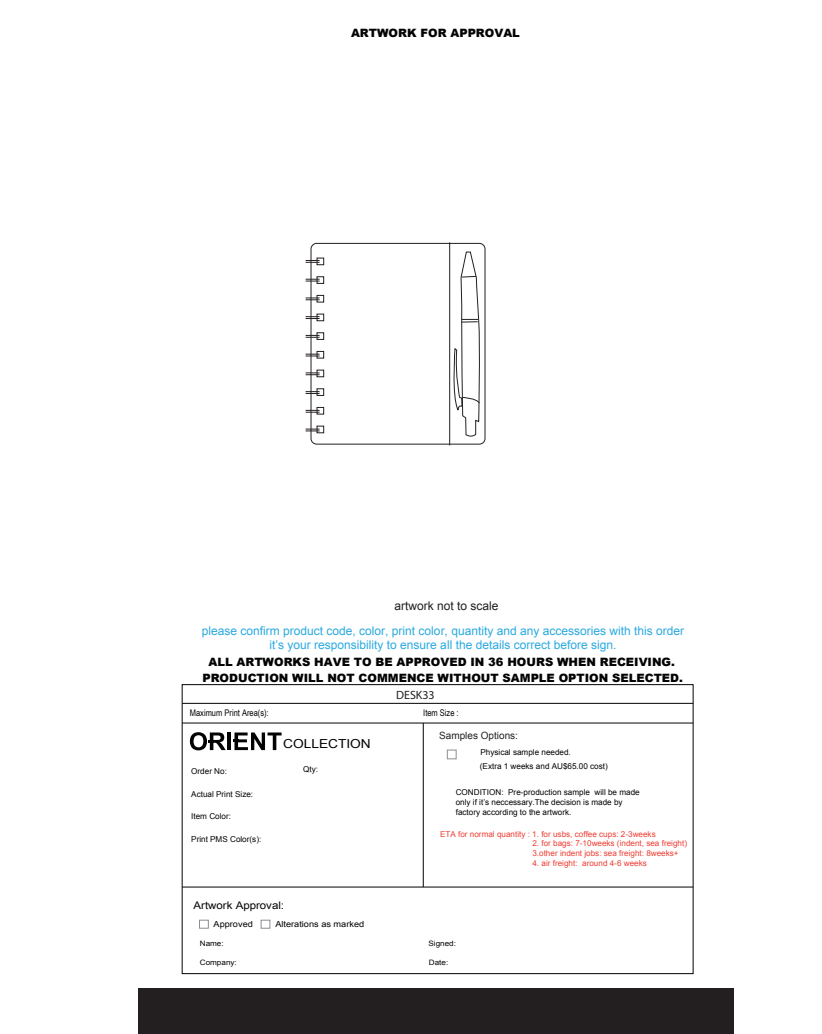
<style>
.page{position:relative;width:822px;height:1034px;background:#fff}
.page>*{position:absolute;margin:0;border:0;box-sizing:border-box;transform-origin:0 0}
.t1{font:12.4px "Arial";color:#030303;scale:1.1 1}
.t2{font:12px/14.4px "Arial";color:#2aa9e0;text-align:center}
.t3{font:12px "Arial";color:#211e1e}
.t4{font:12px "Myriad";color:#231f20}
.t5{font:900 11.5px "Arial";color:#030303}
.t6{font:10.5px "Arial";color:#030303;scale:1.1 1}
.t7{font:10px "Arial";color:#231f20}
.t8{font:9.2px "Arial Narrow";color:#030303}
.t9{font:8.4px "Arial";color:#030303;scale:1.1 1}
.t10{font:8.1px/9.8px "Arial";color:#030303}
.t11{font:8.1px/9.8px "Arial";color:#ee3e34}
.t12{font:7.4px "Arial";color:#030303;scale:1.1 1}
</style>
<div class="page">
<hr style="left:228px;top:732px;width:3px;height:18px;background:#030303">
<svg style="left:190px;top:732px;width:36px;height:18px"></svg>
<svg style="left:233px;top:732px;width:49px;height:18px"></svg>
<div style="left:261px;top:919px;width:9px;height:9px;border:1px solid #8d8e94"></div>
<div style="left:199px;top:919px;width:10px;height:9px;border:1px solid #8d8e94"></div>
<div style="left:182px;top:684px;width:511px;height:290px;border:1px solid #030303"></div>
<hr style="left:423px;top:723px;width:1px;height:164px;background:#030303">
<hr style="left:182px;top:723px;width:511px;height:1px;background:#030303">
<div style="left:447px;top:749px;width:10px;height:10px;border:1px solid #8d8e94"></div>
<hr style="left:182px;top:886px;width:511px;height:1px;background:#030303">
<hr style="left:182px;top:703px;width:511px;height:1px;background:#030303">
<div style="left:138px;top:988px;width:595px;height:46px;background:#231f20"></div>
<div style="left:311px;top:243px;width:175px;height:201px;border:1px solid #231f20;border-radius:6px"></div>
<div style="left:317px;top:257px;width:7px;height:8px;border:1px solid #231f20"></div>
<div style="left:317px;top:276px;width:7px;height:8px;border:1px solid #231f20"></div>
<div style="left:317px;top:295px;width:7px;height:7px;border:1px solid #231f20"></div>
<div style="left:317px;top:313px;width:7px;height:8px;border:1px solid #231f20"></div>
<div style="left:317px;top:332px;width:7px;height:8px;border:1px solid #231f20"></div>
<div style="left:317px;top:351px;width:7px;height:7px;border:1px solid #231f20"></div>
<div style="left:317px;top:369px;width:7px;height:8px;border:1px solid #231f20"></div>
<div style="left:317px;top:388px;width:7px;height:8px;border:1px solid #231f20"></div>
<div style="left:317px;top:407px;width:7px;height:7px;border:1px solid #231f20"></div>
<div style="left:317px;top:425px;width:7px;height:8px;border:1px solid #231f20"></div>
<svg style="left:306px;top:260px;width:14px;height:3px"></svg>
<svg style="left:306px;top:279px;width:14px;height:2px"></svg>
<svg style="left:306px;top:297px;width:14px;height:3px"></svg>
<svg style="left:306px;top:316px;width:14px;height:3px"></svg>
<svg style="left:306px;top:335px;width:14px;height:3px"></svg>
<svg style="left:306px;top:354px;width:14px;height:2px"></svg>
<svg style="left:306px;top:372px;width:14px;height:3px"></svg>
<svg style="left:306px;top:391px;width:14px;height:3px"></svg>
<svg style="left:306px;top:410px;width:14px;height:3px"></svg>
<svg style="left:306px;top:428px;width:14px;height:3px"></svg>
<svg style="left:451px;top:251px;width:30px;height:194px"></svg>
<hr style="left:449px;top:242px;width:1px;height:203px;background:#231f20">
<h3 class="t5" style="left:351px;top:24px;width:170px">ARTWORK FOR APPROVAL</h3>
<h2 class="t3" style="left:394px;top:598px;width:106px">artwork not to scale</h2>
<h2 class="t2" style="left:202px;top:623px;width:484px">please confirm product code, color, print color, quantity and any accessories with this order it’s your responsibility to ensure all the details correct before sign.</h2>
<h3 class="t5" style="left:208px;top:653px;width:468px">ALL ARTWORKS HAVE TO BE APPROVED IN 36 HOURS WHEN RECEIVING.</h3>
<h3 class="t5" style="left:202px;top:669px;width:482px">PRODUCTION WILL NOT COMMENCE WITHOUT SAMPLE OPTION SELECTED.</h3>
<p class="t8" style="left:190px;top:706px;width:80px">Maximum Print Area(s):</p>
<p class="t10" style="left:191px;top:766px;width:37px">Order No:</p>
<p class="t10" style="left:191px;top:789px;width:63px">Actual Print Size:</p>
<p class="t10" style="left:191px;top:811px;width:41px">Item Color:</p>
<p class="t10" style="left:191px;top:834px;width:72px">Print PMS Color(s):</p>
<h1 class="t1" style="left:283px;top:735px;width:81px">COLLECTION</h1>
<p class="t10" style="left:303px;top:764px;width:16px">Qty:</p>
<p class="t6" style="left:194px;top:898px;width:84px">Artwork Approval:</p>
<p class="t9" style="left:214px;top:918px;width:37px">Approved</p>
<p class="t9" style="left:275px;top:918px;width:82px">Alterations as marked</p>
<p class="t12" style="left:200px;top:938px;width:23px">Name:</p>
<p class="t12" style="left:200px;top:957px;width:35px">Company:</p>
<h2 class="t4" style="left:396px;top:688px;width:40px">DESK33</h2>
<p class="t8" style="left:423px;top:706px;width:37px">Item Size :</p>
<p class="t7" style="left:439px;top:729px;width:80px">Samples Options:</p>
<p class="t10" style="left:480px;top:745px;width:129px;line-height:14.2px">Physical sample needed.<br>(Extra 1 weeks and AU$65.00 cost)</p>
<p class="t10" style="left:456px;top:788px;width:186px">CONDITION: Pre-production sample will be made only if it’s neccessary.The decision is made by factory according to the artwork.</p>
<p class="t11" style="left:440px;top:829px;width:217px">ETA for normal quantity : 1. for usbs, coffee cups: 2-3weeks</p>
<p class="t11" style="left:532px;top:838px;width:156px">2. for bags: 7-10weeks (indent, sea freight)<br>3.other indent jobs: sea freight: 8weeks+</p>
<p class="t11" style="left:532px;top:858px;width:116px">4. air freight: around 4-6 weeks</p>
<p class="t12" style="left:428px;top:938px;width:27px">Signed:</p>
<p class="t12" style="left:429px;top:957px;width:19px">Date:</p>
</div>
